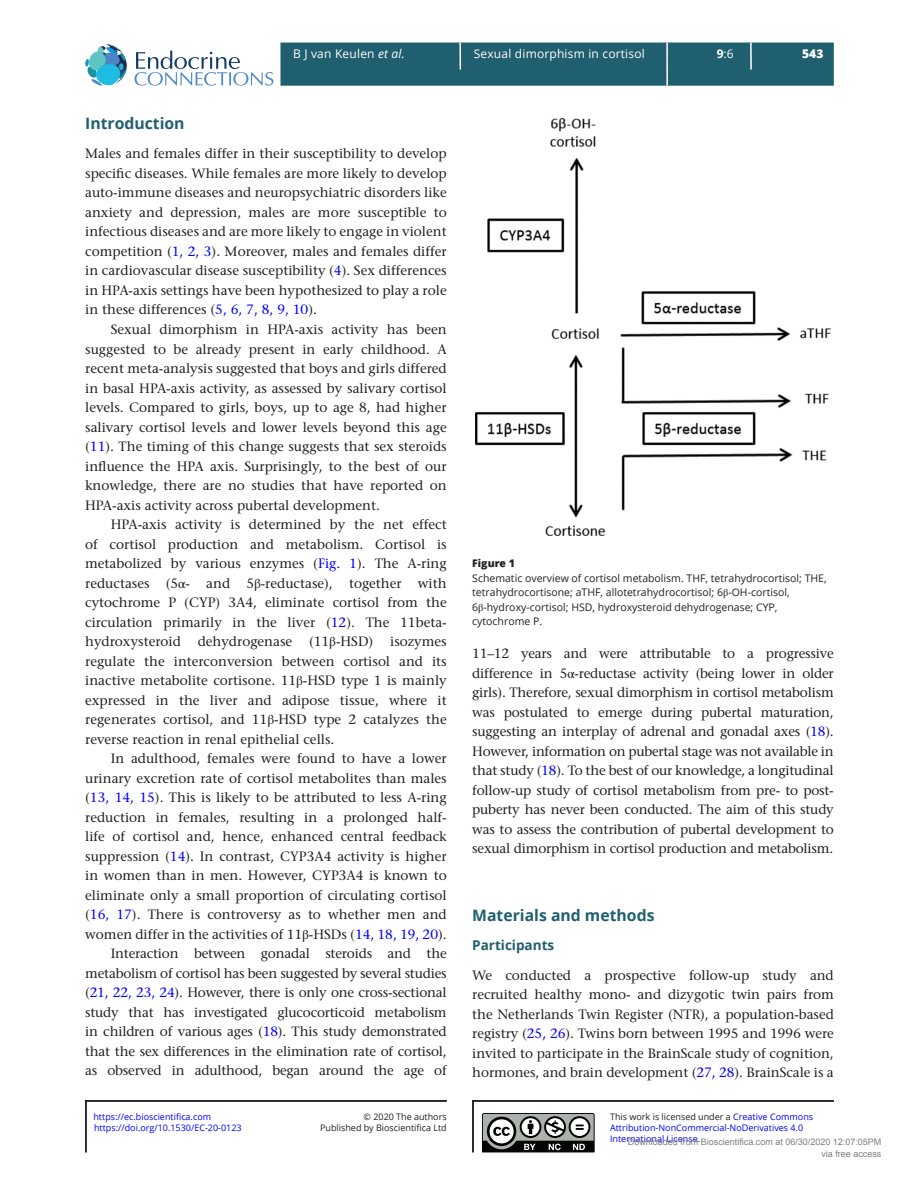
<style>
.page{position:relative;width:919px;height:1187px;background:#fff}
.page>*{position:absolute;margin:0;border:0;box-sizing:border-box;transform-origin:0 0}
.H1_Rule_N{font:700 15.75px "Open Sans";color:#205f6f}
.TXI{font:500 13.5px/19.5px "Stone Serif Std";color:#231f20;text-align:justify}
.TXT{font:500 13.5px/19.5px "Stone Serif Std";color:#231f20;text-align:justify}
.H2-H1{font:700 13.5px "Open Sans";color:#205f6f}
.t1{font:12px "Open Sans";letter-spacing:.015em;color:#fff}
.t2{font:800 12px "Open Sans";color:#fff}
.FC{font:10.5px/14.7px "Open Sans";color:#231f20}
.FC-2{font:800 10.5px "Open Sans";color:#231f20}
.t3{font:9px/11.2px "Open Sans";color:#00f}
.t4{font:9px/12px "Arial";color:#808080;text-align:right}
.t5{font:9px/11.6px "Open Sans";color:#231f20;text-align:right}
.s1{font-style:italic}
.s2{font-weight:700}
.s3{color:#00f}
.s4{font-family:"STIX General";font-weight:400}
.s5{font-family:"STIX General"}
.s6{color:#231f20}
</style>
<div class="page">
<div style="left:280px;top:43px;width:553px;height:43px;background:#205f6f;border:2px solid #205f6f"></div>
<svg style="left:750px;top:43px;width:1px;height:27px"></svg>
<hr style="left:459px;top:43px;width:2px;height:27px;background:#fff">
<svg style="left:134px;top:51px;width:139px;height:35px"></svg>
<svg style="left:85px;top:44px;width:42px;height:42px"></svg>
<hr style="left:666px;top:43px;width:2px;height:43px;background:#fff">
<img style="left:475px;top:118px;width:356px;height:418px">
<hr style="left:85px;top:1100px;width:361px;height:1px;background:#231f20">
<hr style="left:85px;top:1100px;width:2px;height:52px;background:#231f20">
<hr style="left:472px;top:1100px;width:361px;height:1px;background:#231f20">
<hr style="left:472px;top:1100px;width:1px;height:52px;background:#231f20">
<svg style="left:482px;top:1113px;width:113px;height:40px"></svg>
<p class="t1" style="left:293px;top:46px;width:113px">B J van Keulen <span class="s1">et al.</span></p>
<p class="t1" style="left:474px;top:46px;width:172px">Sexual dimorphism in cortisol</p>
<p class="t2" style="left:802px;top:45px;width:23px">543</p>
<p class="t1" style="left:716px;top:46px;width:18px"><span class="s2">9</span>:6</p>
<p class="H1_Rule_N" style="left:85px;top:112px;width:101px">Introduction</p>
<p class="TXT" style="left:85px;top:144px;width:363px">Males and females differ in their susceptibility to develop specific diseases. While females are more likely to develop auto-immune diseases and neuropsychiatric disorders like anxiety and depression, males are more susceptible to infectious diseases and are more likely to engage in violent competition (<span class="s3">1, 2, 3</span>). Moreover, males and females differ in cardiovascular disease susceptibility (<span class="s3">4</span>). Sex differences in HPA-axis settings have been hypothesized to play a role in these differences (<span class="s3">5, 6, 7, 8, 9, 10</span>).</p>
<p class="TXI" style="left:85px;top:319px;width:363px;text-indent:26px">Sexual dimorphism in HPA-axis activity has been suggested to be already present in early childhood. A recent meta-analysis suggested that boys and girls differed in basal HPA-axis activity, as assessed by salivary cortisol levels. Compared to girls, boys, up to age 8, had higher salivary cortisol levels and lower levels beyond this age (<span class="s3">11</span>). The timing of this change suggests that sex steroids influence the HPA axis. Surprisingly, to the best of our knowledge, there are no studies that have reported on HPA-axis activity across pubertal development.</p>
<p class="TXI" style="left:85px;top:514px;width:363px;text-indent:26px">HPA-axis activity is determined by the net effect of cortisol production and metabolism. Cortisol is metabolized by various enzymes (<span class="s3">Fig. 1</span>). The A-ring reductases (5<span class="s4">α</span>- and 5<span class="s4">β</span>-reductase), together with cytochrome P (CYP) 3A4, eliminate cortisol from the circulation primarily in the liver (<span class="s3">12</span>). The 11beta&shy;hydroxysteroid dehydrogenase (11<span class="s4">β</span>-HSD) isozymes regulate the interconversion between cortisol and its inactive metabolite cortisone. 11<span class="s4">β</span>-HSD type 1 is mainly expressed in the liver and adipose tissue, where it regenerates cortisol, and 11<span class="s4">β</span>-HSD type 2 catalyzes the reverse reaction in renal epithelial cells.</p>
<p class="TXI" style="left:85px;top:748px;width:363px;text-indent:26px">In adulthood, females were found to have a lower urinary excretion rate of cortisol metabolites than males (<span class="s3">13, 14, 15</span>). This is likely to be attributed to less A-ring reduction in females, resulting in a prolonged half&shy;life of cortisol and, hence, enhanced central feedback suppression (<span class="s3">14</span>). In contrast, CYP3A4 activity is higher in women than in men. However, CYP3A4 is known to eliminate only a small proportion of circulating cortisol (<span class="s3">16, 17</span>). There is controversy as to whether men and women differ in the activities of 11<span class="s4">β</span>-HSDs (<span class="s3">14, 18, 19, 20</span>).</p>
<p class="TXI" style="left:85px;top:943px;width:363px;text-indent:26px">Interaction between gonadal steroids and the metabolism of cortisol has been suggested by several studies (<span class="s3">21, 22, 23, 24</span>). However, there is only one cross-sectional study that has investigated glucocorticoid metabolism in children of various ages (<span class="s3">18</span>). This study demonstrated that the sex differences in the elimination rate of cortisol, as observed in adulthood, began around the age of</p>
<p class="t3" style="left:93px;top:1110px;width:119px">https://ec.bioscientifica.com</p>
<p class="t5" style="left:320px;top:1110px;width:128px">© 2020 The authors<br>Published by Bioscientifica Ltd</p>
<p class="t3" style="left:94px;top:1122px;width:149px">https://doi.org/10.1530/EC-20-0123</p>
<p class="FC-2" style="left:472px;top:555px;width:44px">Figure 1</p>
<p class="FC" style="left:472px;top:570px;width:356px">Schematic overview of cortisol metabolism. THF, tetrahydrocortisol; THE, tetrahydrocortisone; aTHF, allotetrahydrocortisol; 6<span class="s5">β</span>-OH-cortisol, 6<span class="s5">β</span>-hydroxy-cortisol; HSD, hydroxysteroid dehydrogenase; CYP, cytochrome P.</p>
<p class="TXI" style="left:472px;top:644px;width:363px">11–12 years and were attributable to a progressive difference in 5<span class="s4">α</span>-reductase activity (being lower in older girls). Therefore, sexual dimorphism in cortisol metabolism was postulated to emerge during pubertal maturation, suggesting an interplay of adrenal and gonadal axes (<span class="s3">18</span>).<br>However, information on pubertal stage was not available in that study (<span class="s3">18</span>). To the best of our knowledge, a longitudinal follow-up study of cortisol metabolism from pre- to post&shy;puberty has never been conducted. The aim of this study was to assess the contribution of pubertal development to sexual dimorphism in cortisol production and metabolism.</p>
<h1 class="H1_Rule_N" style="left:472px;top:904px;width:184px">Materials and methods</h1>
<p class="H2-H1" style="left:472px;top:935px;width:83px">Participants</p>
<p class="TXT" style="left:472px;top:965px;width:363px">We conducted a prospective follow-up study and recruited healthy mono- and dizygotic twin pairs from the Netherlands Twin Register (NTR), a population-based registry (<span class="s3">25, 26</span>). Twins born between 1995 and 1996 were invited to participate in the BrainScale study of cognition, hormones, and brain development (<span class="s3">27, 28</span>). BrainScale is a</p>
<p class="t3" style="left:610px;top:1110px;width:204px"><span class="s6">This work is licensed under a</span> Creative Commons<br>Attribution-NonCommercial-NoDerivatives 4.0<br>International License.</p>
<p class="t4" style="left:627px;top:1136px;width:255px">Downloaded from Bioscientifica.com at 06/30/2020 12:07:05PM via free access</p>
</div>
